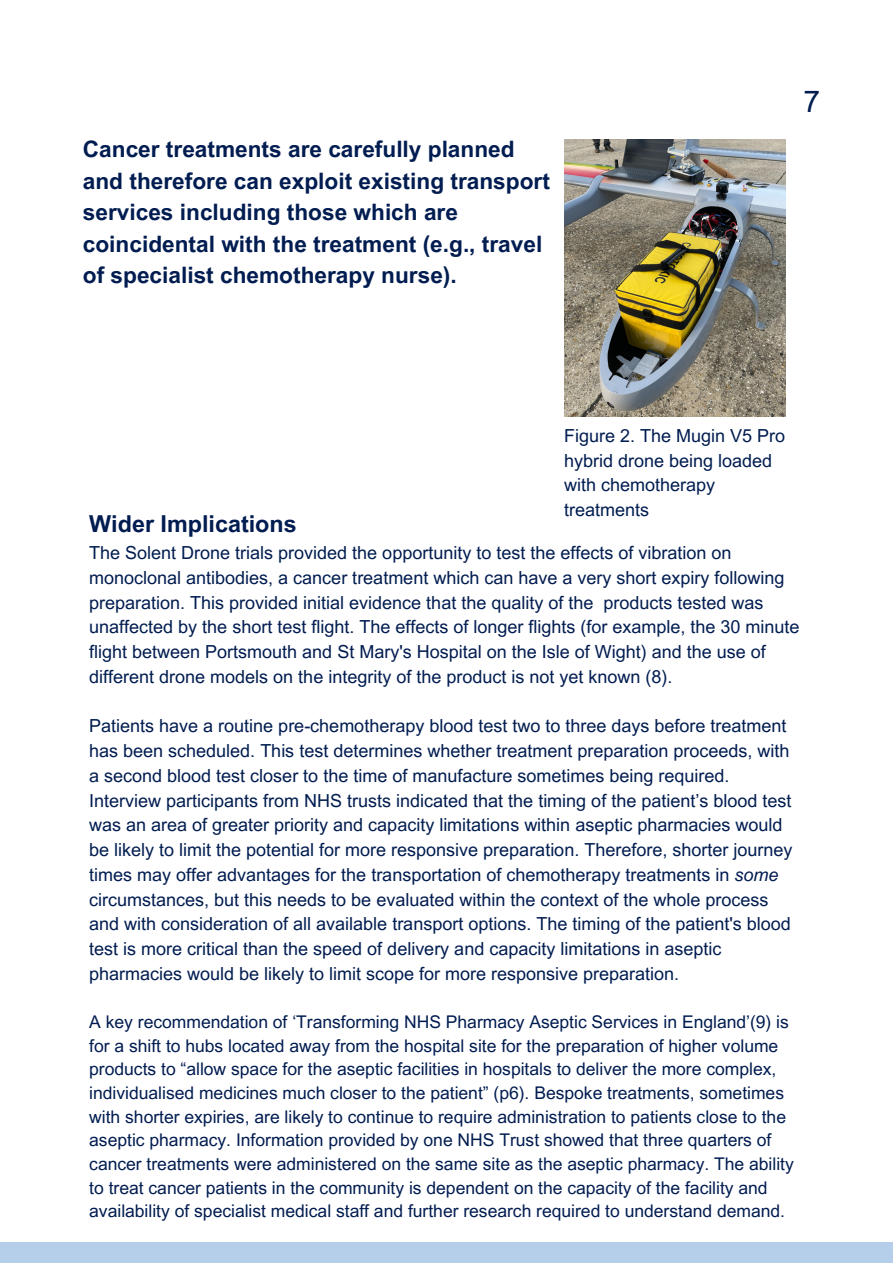
<style>
.page{position:relative;width:893px;height:1264px;background:#fff}
.page>*{position:absolute;margin:0;border:0;box-sizing:border-box;transform-origin:0 0}
.t1{font:30px "Arial MT Pro";color:#011c50}
.t2{font:700 23.25px "Arial MT Pro";color:#011c50}
.t3{font:700 22.65px/31.5px "Arial MT Pro";color:#011c50}
.t4{font:18px/24.8px "Arial MT Pro";color:#011c50}
.t5{font:17.55px/23.5px "Arial MT Pro";color:#011c50}
.s1{font-style:italic}
</style>
<div class="page">
<div style="left:0;top:1242px;width:892px;height:20px;background:#b5cfeb"></div>
<img style="left:564px;top:139px;width:221px;height:278px">
<p class="t3" style="left:83px;top:134px;width:468px">Cancer treatments are carefully planned and therefore can exploit existing transport services including those which are coincidental with the treatment (e.g., travel of specialist chemotherapy nurse).</p>
<h1 class="t1" style="left:803px;top:84px;width:18px">7</h1>
<p class="t4" style="left:564px;top:424px;width:222px">Figure 2. The Mugin V5 Pro hybrid drone being loaded with chemotherapy treatments</p>
<p class="t2" style="left:89px;top:510px;width:209px">Wider Implications</p>
<p class="t4" style="left:89px;top:541px;width:711px">The Solent Drone trials provided the opportunity to test the effects of vibration on monoclonal antibodies, a cancer treatment which can have a very short expiry following preparation. This provided initial evidence that the quality of the products tested was unaffected by the short test flight. The effects of longer flights (for example, the 30 minute flight between Portsmouth and St Mary's Hospital on the Isle of Wight) and the use of different drone models on the integrity of the product is not yet known (8).</p>
<p class="t4" style="left:89px;top:714px;width:704px">Patients have a routine pre-chemotherapy blood test two to three days before treatment has been scheduled. This test determines whether treatment preparation proceeds, with a second blood test closer to the time of manufacture sometimes being required.<br>Interview participants from NHS trusts indicated that the timing of the patient’s blood test was an area of greater priority and capacity limitations within aseptic pharmacies would be likely to limit the potential for more responsive preparation. Therefore, shorter journey times may offer advantages for the transportation of chemotherapy treatments in <span class="s1">some </span>circumstances, but this needs to be evaluated within the context of the whole process and with consideration of all available transport options. The timing of the patient's blood test is more critical than the speed of delivery and capacity limitations in aseptic pharmacies would be likely to limit scope for more responsive preparation.</p>
<p class="t5" style="left:89px;top:1011px;width:706px">A key recommendation of ‘Transforming NHS Pharmacy Aseptic Services in England’(9) is for a shift to hubs located away from the hospital site for the preparation of higher volume products to “allow space for the aseptic facilities in hospitals to deliver the more complex, individualised medicines much closer to the patient” (p6). Bespoke treatments, sometimes with shorter expiries, are likely to continue to require administration to patients close to the aseptic pharmacy. Information provided by one NHS Trust showed that three quarters of cancer treatments were administered on the same site as the aseptic pharmacy. The ability to treat cancer patients in the community is dependent on the capacity of the facility and availability of specialist medical staff and further research required to understand demand.</p>
</div>
